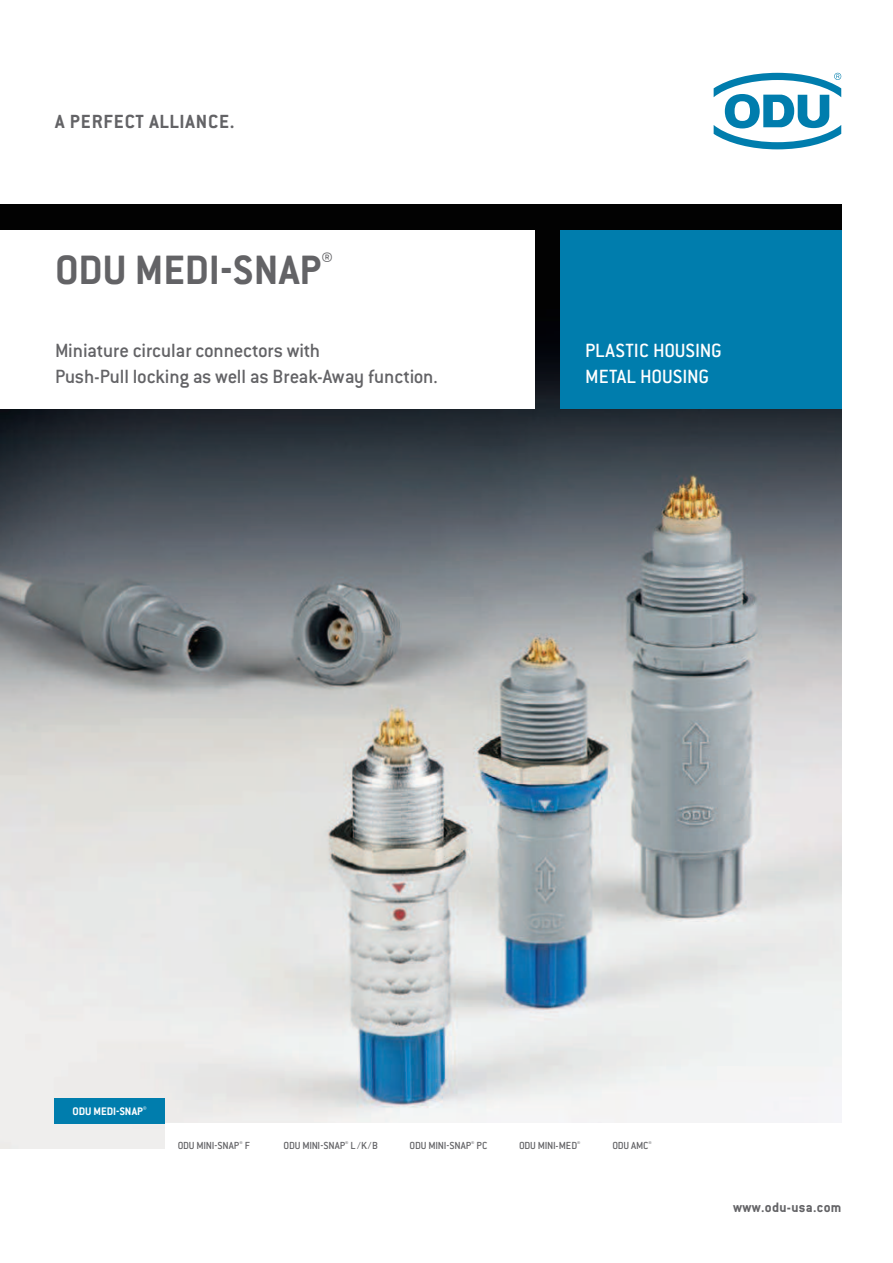
<style>
.page{position:relative;width:893px;height:1263px;background:#fff}
.page>*{position:absolute;margin:0;border:0;box-sizing:border-box;transform-origin:0 0}
.t1{font:700 45px "Conduit ITC Pro";color:#636366}
.t2{font:500 21px/26.2px "Conduit ITC Pro";letter-spacing:-.01em;color:#636366}
.t3{font:500 21px/26.2px "Conduit ITC Pro";letter-spacing:-.005em;color:#fff}
.t4{font:700 20.85px "Conduit ITC Pro";letter-spacing:.04em;color:#636366}
.t5{font:700 15px "Conduit ITC Pro";letter-spacing:.02em;color:#636366}
.t6{font:700 12px "Conduit ITC Pro";letter-spacing:-.005em;color:#fff}
.t7{font:500 11.25px "Conduit ITC Pro";letter-spacing:-.02em;color:#636366}
</style>
<div class="page">
<img style="left:0;top:204px;width:841px;height:945px">
<div style="left:0;top:230px;width:535px;height:178px;background:#fff"></div>
<div style="left:560px;top:230px;width:281px;height:178px;background:#007dad"></div>
<div style="left:165px;top:1123px;width:689px;height:32px;background:#fff"></div>
<div style="left:54px;top:1098px;width:111px;height:25px;background:#007dad"></div>
<svg style="left:714px;top:73px;width:127px;height:76px"></svg>
<p class="t4" style="left:55px;top:113px;width:181px">A PERFECT ALLIANCE.</p>
<h1 class="t1" style="left:55px;top:251px;width:280px">ODU MEDI-SNAP<sup>®</sup></h1>
<p class="t2" style="left:55px;top:339px;width:384px">Miniature circular connectors with<br>Push-Pull locking as well as Break-Away function.</p>
<p class="t3" style="left:585px;top:339px;width:138px">PLASTIC HOUSING<br>METAL HOUSING</p>
<p class="t6" style="left:73px;top:1106px;width:76px">ODU MEDI-SNAP<sup>®</sup></p>
<p class="t7" style="left:178px;top:1141px;width:74px">ODU MINI-SNAP<sup>®</sup> F</p>
<p class="t7" style="left:284px;top:1141px;width:96px">ODU MINI-SNAP<sup>®</sup> L / K / B</p>
<p class="t7" style="left:410px;top:1141px;width:79px">ODU MINI-SNAP<sup>®</sup> PC</p>
<p class="t7" style="left:519px;top:1141px;width:63px">ODU MINI-MED<sup>®</sup></p>
<p class="t7" style="left:612px;top:1141px;width:41px">ODU AMC<sup>®</sup></p>
<p class="t5" style="left:733px;top:1198px;width:110px">www.odu-usa.com</p>
</div>
